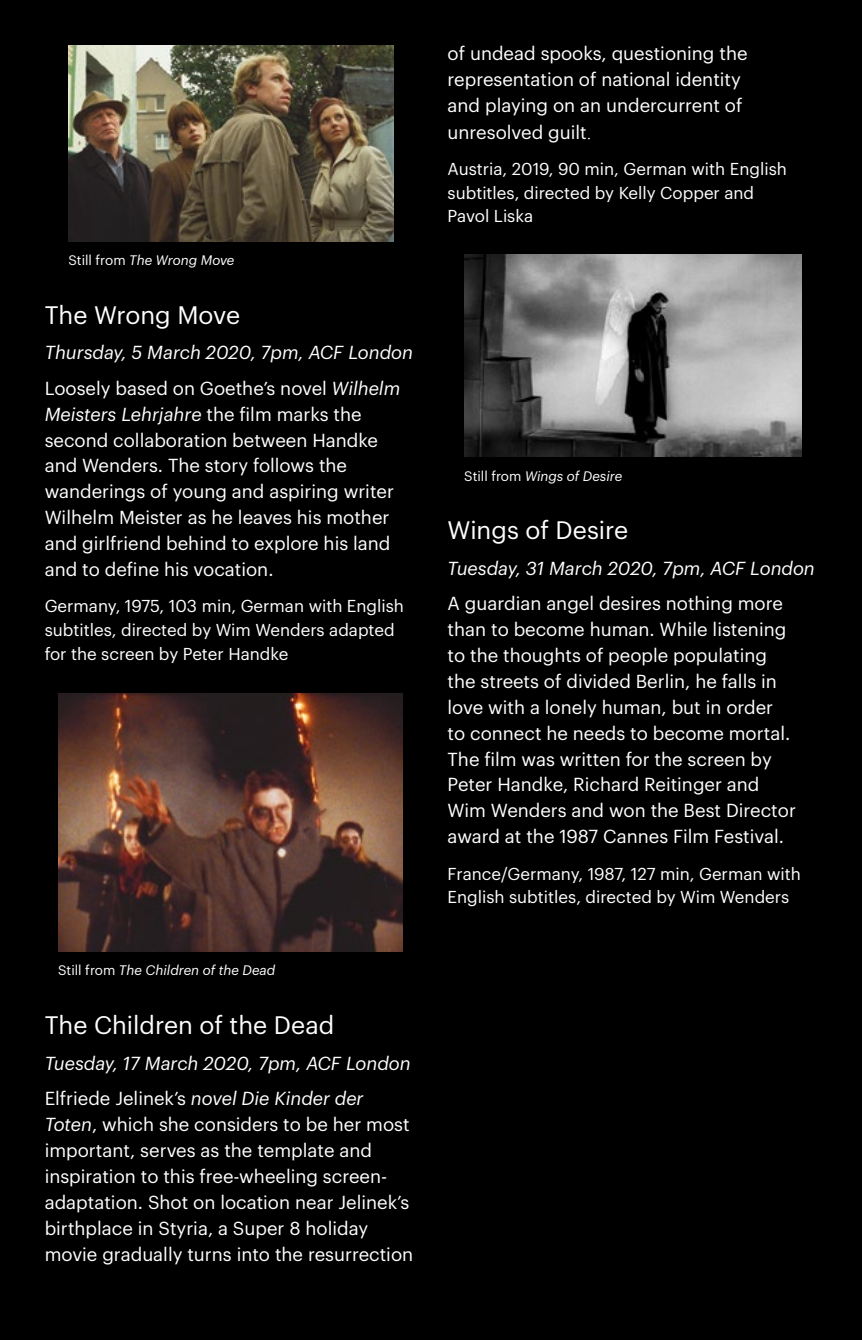
<style>
.page{position:relative;width:862px;height:1340px;background:#fff}
.page>*{position:absolute;margin:0;border:0;box-sizing:border-box;transform-origin:0 0}
.t1{font:24.75px "Graphik";color:#fff}
.t2{font:18.45px/25.9px "Graphik";color:#fff}
.t3{font:italic 18.45px/35.6px "Graphik";color:#fff}
.t4{font:16.88px/23.6px "Graphik";color:#fff}
.t5{font:italic 13.5px "Graphik";color:#fff}
.s1{font-style:normal}
.s2{font-style:italic}
.s3{font-family:"Times New Roman"}
</style>
<div class="page">
<div style="left:0;top:0;width:861px;height:1339px;background:#000"></div>
<img style="left:58px;top:693px;width:344px;height:258px">
<img style="left:68px;top:45px;width:325px;height:196px">
<img style="left:464px;top:255px;width:337px;height:202px">
<p class="t5" style="left:68px;top:250px;width:167px"><span class="s1">Still from</span> The Wrong Move</p>
<h1 class="t1" style="left:45px;top:296px;width:197px">The Wrong Move</h1>
<p class="t3" style="left:45px;top:333px;width:369px">Thursday, 5 March 2020, 7pm, ACF London<br><span class="s1">Loosely based on Goethe’s novel</span> Wilhelm</p>
<p class="t2" style="left:45px;top:399px;width:350px"><span class="s2">Meisters Lehrjahre</span> the film marks the second collaboration between Handke and Wenders. The story follows the wanderings of young and aspiring writer Wilhelm Meister as he leaves his mother and girlfriend behind to explore his land and to define his vocation.</p>
<p class="t4" style="left:45px;top:593px;width:360px">Germany, 1975, 103 min, German with English subtitles, directed by Wim Wenders adapted for the screen by Peter Handke</p>
<p class="t5" style="left:58px;top:960px;width:218px"><span class="s1">Still from</span> The Children of the Dead</p>
<h1 class="t1" style="left:45px;top:1006px;width:291px">The Children of the Dead</h1>
<p class="t3" style="left:45px;top:1043px;width:367px">Tuesday, 17 March 2020, 7pm, ACF London<br><span class="s1">Elfriede Jelinek’s</span> novel Die Kinder der</p>
<p class="t2" style="left:45px;top:1110px;width:370px"><span class="s2">Toten</span>, which she considers to be her most important, serves as the template and inspiration to this free-wheeling screen&shy;adaptation. Shot on location near Jelinek’s birthplace in Styria, a Super 8 holiday movie gradually turns into the resurrection</p>
<p class="t2" style="left:447px;top:38px;width:301px">of undead spooks, questioning the representation of national identity and playing on an undercurrent of unresolved guilt<span class="s3">.</span></p>
<p class="t4" style="left:447px;top:156px;width:340px">Austria, 2019, 90 min, German with English subtitles, directed by Kelly Copper and<br>Pavol Liska</p>
<p class="t5" style="left:464px;top:466px;width:159px"><span class="s1">Still from</span> Wings of Desire</p>
<h1 class="t1" style="left:447px;top:512px;width:182px">Wings of Desire</h1>
<p class="t3" style="left:447px;top:549px;width:368px">Tuesday, 31 March 2020, 7pm, ACF London</p>
<p class="t2" style="left:447px;top:589px;width:349px">A guardian angel desires nothing more than to become human. While listening to the thoughts of people populating the streets of divided Berlin, he falls in love with a lonely human, but in order<br>to connect he needs to become mortal.<br>The film was written for the screen by Peter Handke, Richard Reitinger and Wim Wenders and won the Best Director award at the 1987 Cannes Film Festival.</p>
<p class="t4" style="left:447px;top:860px;width:354px">France/Germany, 1987, 127 min, German with<br>English subtitles, directed by Wim Wenders</p>
</div>
